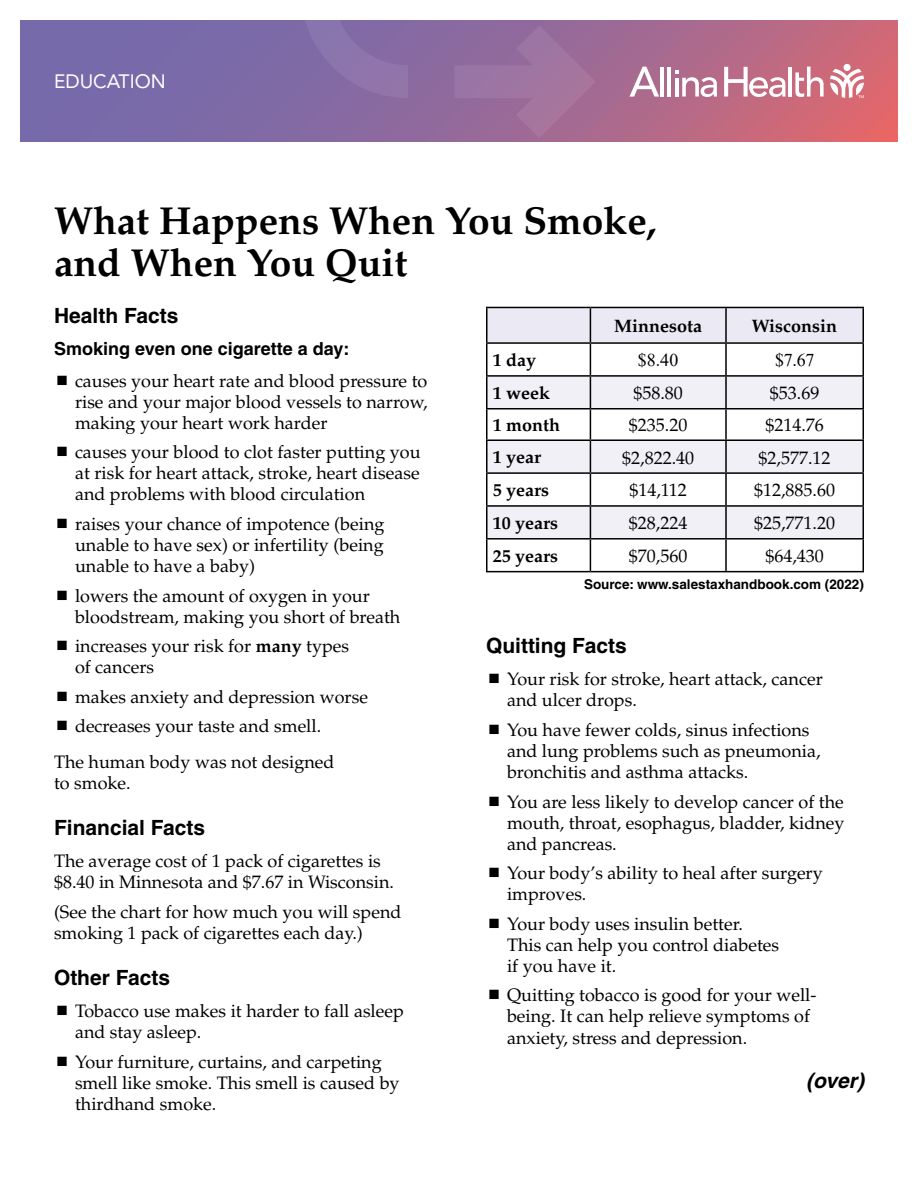
<style>
.page{position:relative;width:918px;height:1188px;background:#fff}
.page>*{position:absolute;margin:0;border:0;box-sizing:border-box;transform-origin:0 0}
.t1{font:700 39px/42px "Palatino";color:#000}
.t2{font:700 21px "Helvetica";color:#000}
.t3{font:italic 700 21px "Helvetica";color:#000}
.t4{font:19.2px "Avenir LT Std";color:#fff}
.t5{font:18px/21px "Palatino";color:#000}
.t6{font:700 18px "Palatino";color:#000}
.t7{font:700 18px "Helvetica";color:#000}
.t8{font:18px "Times New Roman";color:#000}
.t9{font:700 13.5px "Helvetica";color:#000}
.s1{font-weight:700}
</style>
<div class="page">
<svg style="left:20px;top:20px;width:878px;height:122px;background:#986997"></svg>
<svg style="left:830px;top:69px;width:34px;height:29px"></svg>
<div style="left:844px;top:64px;width:7px;height:7px;background:#fff;border-radius:50%"></div>
<hr style="left:660px;top:67px;width:4px;height:30px;background:#fff">
<hr style="left:667px;top:67px;width:4px;height:30px;background:#fff">
<hr style="left:789px;top:67px;width:3px;height:30px;background:#fff">
<svg style="left:795px;top:67px;width:29px;height:30px"></svg>
<svg style="left:675px;top:71px;width:42px;height:26px"></svg>
<svg style="left:629px;top:67px;width:30px;height:30px"></svg>
<svg style="left:724px;top:67px;width:62px;height:30px"></svg>
<svg style="left:454px;top:25px;width:142px;height:113px;background:#9b6e9c"></svg>
<svg style="left:301px;top:20px;width:127px;height:78px;background:#876ea6"></svg>
<div style="left:488px;top:308px;width:374px;height:34px;background:#ebe9f3"></div>
<svg style="left:488px;top:344px;width:374px;height:227px"></svg>
<svg style="left:488px;top:377px;width:374px;height:161px;fill:#f1f0f7"></svg>
<hr style="left:486px;top:307px;width:104px;height:1px;background:#000">
<hr style="left:486px;top:308px;width:2px;height:34px;background:#000">
<hr style="left:590px;top:307px;width:136px;height:1px;background:#000">
<hr style="left:590px;top:308px;width:1px;height:34px;background:#000">
<hr style="left:726px;top:307px;width:138px;height:1px;background:#000">
<hr style="left:725px;top:308px;width:2px;height:34px;background:#000">
<hr style="left:862px;top:308px;width:2px;height:34px;background:#000">
<hr style="left:486px;top:342px;width:104px;height:2px;background:#000">
<hr style="left:486px;top:344px;width:2px;height:31px;background:#000">
<hr style="left:590px;top:342px;width:136px;height:2px;background:#000">
<hr style="left:590px;top:344px;width:1px;height:31px;background:#000">
<hr style="left:726px;top:342px;width:138px;height:2px;background:#000">
<hr style="left:725px;top:344px;width:2px;height:31px;background:#000">
<hr style="left:862px;top:344px;width:2px;height:31px;background:#000">
<hr style="left:486px;top:375px;width:104px;height:2px;background:#000">
<hr style="left:486px;top:377px;width:2px;height:31px;background:#000">
<hr style="left:590px;top:375px;width:136px;height:2px;background:#000">
<hr style="left:590px;top:377px;width:1px;height:31px;background:#000">
<hr style="left:726px;top:375px;width:138px;height:2px;background:#000">
<hr style="left:725px;top:377px;width:2px;height:31px;background:#000">
<hr style="left:862px;top:377px;width:2px;height:31px;background:#000">
<hr style="left:486px;top:408px;width:104px;height:2px;background:#000">
<hr style="left:486px;top:410px;width:2px;height:29px;background:#000">
<hr style="left:590px;top:408px;width:136px;height:2px;background:#000">
<svg style="left:590px;top:410px;width:1px;height:29px"></svg>
<hr style="left:726px;top:408px;width:138px;height:2px;background:#000">
<hr style="left:725px;top:410px;width:2px;height:29px;background:#000">
<hr style="left:862px;top:410px;width:2px;height:29px;background:#000">
<hr style="left:486px;top:439px;width:104px;height:2px;background:#000">
<hr style="left:486px;top:441px;width:2px;height:31px;background:#000">
<hr style="left:590px;top:439px;width:136px;height:2px;background:#000">
<hr style="left:590px;top:441px;width:1px;height:31px;background:#000">
<hr style="left:726px;top:439px;width:138px;height:2px;background:#000">
<hr style="left:725px;top:441px;width:2px;height:31px;background:#000">
<hr style="left:862px;top:441px;width:2px;height:31px;background:#000">
<hr style="left:486px;top:472px;width:104px;height:2px;background:#000">
<hr style="left:486px;top:474px;width:2px;height:31px;background:#000">
<hr style="left:590px;top:472px;width:136px;height:2px;background:#000">
<hr style="left:590px;top:474px;width:1px;height:31px;background:#000">
<hr style="left:726px;top:472px;width:138px;height:2px;background:#000">
<hr style="left:725px;top:474px;width:2px;height:31px;background:#000">
<hr style="left:862px;top:474px;width:2px;height:31px;background:#000">
<hr style="left:486px;top:505px;width:104px;height:2px;background:#000">
<hr style="left:486px;top:507px;width:2px;height:31px;background:#000">
<hr style="left:590px;top:505px;width:136px;height:2px;background:#000">
<hr style="left:590px;top:507px;width:1px;height:31px;background:#000">
<hr style="left:726px;top:505px;width:138px;height:2px;background:#000">
<hr style="left:725px;top:507px;width:2px;height:31px;background:#000">
<hr style="left:862px;top:507px;width:2px;height:31px;background:#000">
<hr style="left:486px;top:538px;width:104px;height:2px;background:#000">
<hr style="left:486px;top:540px;width:2px;height:31px;background:#000">
<hr style="left:590px;top:538px;width:136px;height:2px;background:#000">
<hr style="left:590px;top:540px;width:1px;height:31px;background:#000">
<hr style="left:726px;top:538px;width:138px;height:2px;background:#000">
<hr style="left:725px;top:540px;width:2px;height:31px;background:#000">
<hr style="left:862px;top:540px;width:2px;height:31px;background:#000">
<hr style="left:486px;top:571px;width:104px;height:1px;background:#000">
<hr style="left:590px;top:571px;width:136px;height:1px;background:#000">
<hr style="left:726px;top:571px;width:138px;height:1px;background:#000">
<p class="t4" style="left:54px;top:70px;width:113px">EDUCATION</p>
<h1 class="t1" style="left:54px;top:200px;width:604px">What Happens When You Smoke, and When You Quit</h1>
<p class="t2" style="left:54px;top:303px;width:126px">Health Facts</p>
<p class="t7" style="left:54px;top:337px;width:297px">Smoking even one cigarette a day:</p>
<p class="t5" style="left:75px;top:370px;width:354px;text-align:justify">causes your heart rate and blood pressure to rise and your major blood vessels to narrow, making your heart work harder</p>
<p class="t5" style="left:75px;top:442px;width:347px;text-align:justify">causes your blood to clot faster putting you at risk for heart attack, stroke, heart disease and problems with blood circulation</p>
<p class="t5" style="left:75px;top:514px;width:311px;text-align:justify">raises your chance of impotence (being unable to have sex) or infertility (being unable to have a baby)</p>
<p class="t5" style="left:75px;top:585px;width:327px">lowers the amount of oxygen in your bloodstream, making you short of breath</p>
<p class="t5" style="left:75px;top:636px;width:276px">increases your risk for <span class="s1">many</span> types of cancers</p>
<p class="t5" style="left:75px;top:682px;width:294px;line-height:29.7px">makes anxiety and depression worse decreases your taste and smell.</p>
<p class="t5" style="left:54px;top:751px;width:282px">The human body was not designed to smoke.</p>
<p class="t2" style="left:54px;top:815px;width:153px">Financial Facts</p>
<p class="t5" style="left:54px;top:850px;width:342px">The average cost of 1 pack of cigarettes is $8.40 in Minnesota and $7.67 in Wisconsin.</p>
<p class="t5" style="left:54px;top:901px;width:349px">(See the chart for how much you will spend smoking 1 pack of cigarettes each day.)</p>
<p class="t2" style="left:54px;top:965px;width:118px">Other Facts</p>
<p class="t5" style="left:75px;top:1001px;width:330px">Tobacco use makes it harder to fall asleep and stay asleep.</p>
<p class="t5" style="left:75px;top:1051px;width:326px">Your furniture, curtains, and carpeting smell like smoke. This smell is caused by thirdhand smoke.</p>
<p class="t6" style="left:614px;top:315px;width:89px">Minnesota</p>
<p class="t6" style="left:752px;top:315px;width:87px">Wisconsin</p>
<p class="t6" style="left:493px;top:349px;width:45px">1 day</p>
<p class="t8" style="left:638px;top:347px;width:43px">$8.40</p>
<p class="t8" style="left:775px;top:347px;width:41px">$7.67</p>
<p class="t6" style="left:493px;top:382px;width:59px">1 week</p>
<p class="t5" style="left:633px;top:383px;width:51px">$58.80</p>
<p class="t5" style="left:770px;top:383px;width:51px">$53.69</p>
<p class="t6" style="left:493px;top:414px;width:69px">1 month</p>
<p class="t5" style="left:629px;top:415px;width:60px">$235.20</p>
<p class="t5" style="left:765px;top:415px;width:60px">$214.76</p>
<p class="t6" style="left:493px;top:447px;width:50px">1 year</p>
<p class="t5" style="left:622px;top:447px;width:73px">$2,822.40</p>
<p class="t5" style="left:759px;top:447px;width:73px">$2,577.12</p>
<p class="t6" style="left:493px;top:479px;width:58px">5 years</p>
<p class="t5" style="left:629px;top:480px;width:59px">$14,112</p>
<p class="t5" style="left:754px;top:480px;width:82px">$12,885.60</p>
<p class="t6" style="left:493px;top:512px;width:67px">10 years</p>
<p class="t5" style="left:629px;top:513px;width:60px">$28,224</p>
<p class="t5" style="left:754px;top:513px;width:82px">$25,771.20</p>
<p class="t6" style="left:493px;top:545px;width:67px">25 years</p>
<p class="t5" style="left:629px;top:546px;width:60px">$70,560</p>
<p class="t5" style="left:765px;top:546px;width:60px">$64,430</p>
<p class="t9" style="left:584px;top:576px;width:281px">Source: www.salestaxhandbook.com (2022)</p>
<p class="t2" style="left:486px;top:633px;width:142px">Quitting Facts</p>
<p class="t5" style="left:507px;top:669px;width:317px">Your risk for stroke, heart attack, cancer and ulcer drops.</p>
<p class="t5" style="left:507px;top:720px;width:315px">You have fewer colds, sinus infections and lung problems such as pneumonia, bronchitis and asthma attacks.</p>
<p class="t5" style="left:507px;top:791px;width:339px;text-align:justify">You are less likely to develop cancer of the mouth, throat, esophagus, bladder, kidney and pancreas.</p>
<p class="t5" style="left:507px;top:863px;width:317px">Your body’s ability to heal after surgery improves.</p>
<p class="t5" style="left:507px;top:914px;width:274px">Your body uses insulin better.<br>This can help you control diabetes if you have it.</p>
<p class="t5" style="left:507px;top:985px;width:311px">Quitting tobacco is good for your well&shy;being. It can help relieve symptoms of anxiety, stress and depression.</p>
<p class="t3" style="left:806px;top:1068px;width:59px">(over)</p>
</div>
